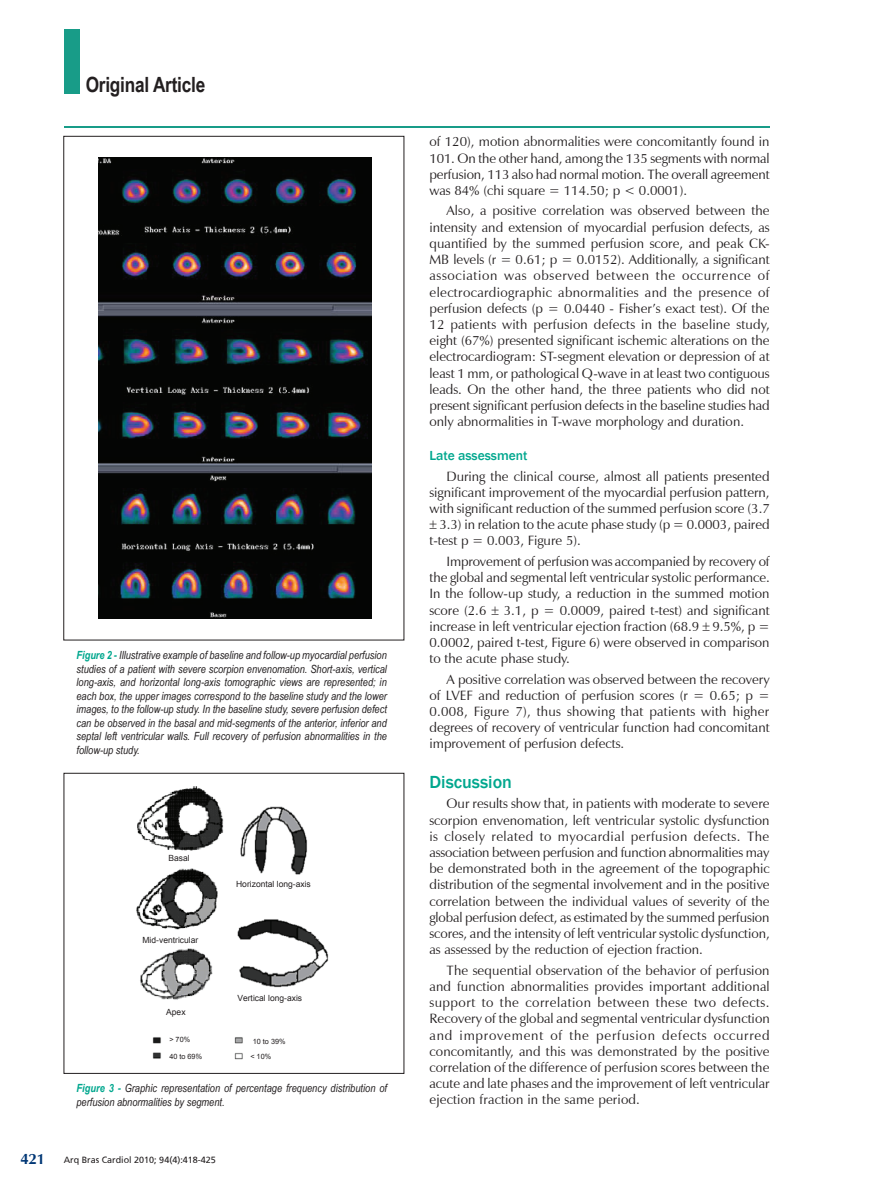
<style>
.page{position:relative;width:893px;height:1191px;background:#fff}
.page>*{position:absolute;margin:0;border:0;box-sizing:border-box;transform-origin:0 0}
.t1{font:700 21px "Arial Narrow";letter-spacing:-.01em;color:#231f20}
.z04_0_sub1{font:500 18px "Franklin Gothic";color:#00a78e}
.z05_0_texto_txt{font:13.5px/16.2px "Zapf Humanist 601 BT";color:#231f20;text-align:justify}
.z04_1_sub2{font:500 13.5px "Franklin Gothic";color:#00a78e}
.z07_4_figura_titulo{font:italic 11.25px/13.5px "Arial Narrow";color:#231f20;text-align:justify}
.t2{font:9px "Frutiger";color:#231f20}
.t3{font:8.55px "Arial";color:#231f20}
.t4{font:7.35px "Arial";color:#231f20}
.s1{font-weight:700;color:#00a78e}
.s2{font-family:"Zapf Humanist 601 BT";font-weight:700;font-size:15px;color:#013775}
</style>
<div class="page">
<hr style="left:64px;top:126px;width:706px;height:2px;background:#189c88">
<div style="left:64px;top:29px;width:16px;height:65px;background:#189c88"></div>
<img style="left:99px;top:158px;width:272px;height:460px">
<img style="left:136px;top:786px;width:193px;height:274px">
<div style="left:159px;top:851px;width:40px;height:15px;background:#fff"></div>
<div style="left:133px;top:934px;width:84px;height:14px;background:#fff"></div>
<div style="left:230px;top:876px;width:93px;height:16px;background:#fff"></div>
<div style="left:226px;top:991px;width:94px;height:16px;background:#fff"></div>
<div style="left:156px;top:1005px;width:42px;height:15px;background:#fff"></div>
<div style="left:164px;top:1035px;width:32px;height:9px;background:#fff"></div>
<div style="left:164px;top:1052px;width:32px;height:9px;background:#fff"></div>
<div style="left:245px;top:1052px;width:32px;height:9px;background:#fff"></div>
<div style="left:247px;top:1037px;width:39px;height:9px;background:#fff"></div>
<h1 class="t1" style="left:86px;top:68px;width:121px">Original Article</h1>
<p class="z07_4_figura_titulo" style="left:77px;top:648px;width:312px"><span class="s1">Figure 2 -</span> Illustrative example of baseline and follow-up myocardial perfusion studies of a patient with severe scorpion envenomation. Short-axis, vertical long-axis, and horizontal long-axis tomographic views are represented; in each box, the upper images correspond to the baseline study and the lower images, to the follow-up study. In the baseline study, severe perfusion defect can be observed in the basal and mid-segments of the anterior, inferior and septal left ventricular walls. Full recovery of perfusion abnormalities in the follow-up study.</p>
<p class="t3" style="left:168px;top:852px;width:23px">Basal</p>
<p class="t3" style="left:143px;top:934px;width:57px">Mid-ventricular</p>
<p class="t3" style="left:236px;top:878px;width:76px">Horizontal long-axis</p>
<p class="t3" style="left:237px;top:992px;width:66px">Vertical long-axis</p>
<p class="t3" style="left:166px;top:1006px;width:21px">Apex</p>
<p class="t4" style="left:169px;top:1034px;width:22px">&gt; 70%</p>
<p class="t4" style="left:169px;top:1051px;width:34px">40 to 69%</p>
<p class="t4" style="left:250px;top:1051px;width:22px">&lt; 10%</p>
<p class="t4" style="left:253px;top:1036px;width:34px">10 to 39%</p>
<p class="z07_4_figura_titulo" style="left:77px;top:1081px;width:312px"><span class="s1">Figure 3 -</span> Graphic representation of percentage frequency distribution of perfusion abnormalities by segment.</p>
<p class="t2" style="left:20px;top:1154px;width:197px"><span class="s2">421</span> Arq Bras Cardiol 2010; 94(4):418-425</p>
<p class="z05_0_texto_txt" style="left:429px;top:134px;width:342px">of 120), motion abnormalities were concomitantly found in 101. On the other hand, among the 135 segments with normal perfusion, 113 also had normal motion. The overall agreement was 84% (chi square = 114.50; p &lt; 0.0001).</p>
<p class="z05_0_texto_txt" style="left:429px;top:203px;width:342px;text-indent:17px">Also, a positive correlation was observed between the intensity and extension of myocardial perfusion defects, as quantified by the summed perfusion score, and peak CK-MB levels (r = 0.61; p = 0.0152). Additionally, a significant association was observed between the occurrence of electrocardiographic abnormalities and the presence of perfusion defects (p = 0.0440 - Fisher’s exact test). Of the 12 patients with perfusion defects in the baseline study, eight (67%) presented significant ischemic alterations on the electrocardiogram: ST-segment elevation or depression of at least 1 mm, or pathological Q-wave in at least two contiguous leads. On the other hand, the three patients who did not present significant perfusion defects in the baseline studies had only abnormalities in T-wave morphology and duration.</p>
<p class="z04_1_sub2" style="left:429px;top:447px;width:100px">Late assessment</p>
<p class="z05_0_texto_txt" style="left:446px;top:468px;width:325px">During the clinical course, almost all patients presented</p>
<p class="z05_0_texto_txt" style="left:429px;top:484px;width:342px">significant improvement of the myocardial perfusion pattern,</p>
<p class="z05_0_texto_txt" style="left:429px;top:500px;width:342px">with significant reduction of the summed perfusion score (3.7</p>
<p class="z05_0_texto_txt" style="left:440px;top:516px;width:332px">3.3) in relation to the acute phase study (p = 0.0003, paired</p>
<p class="z05_0_texto_txt" style="left:429px;top:532px;width:153px">t-test p = 0.003, Figure 5).</p>
<p class="z05_0_texto_txt" style="left:429px;top:553px;width:342px;text-indent:17px">Improvement of perfusion was accompanied by recovery of the global and segmental left ventricular systolic performance.<br>In the follow-up study, a reduction in the summed motion score (2.6</p>
<p class="z05_0_texto_txt" style="left:429px;top:602px;width:342px;text-indent:74px">3.1, p = 0.0009, paired t-test) and significant increase in left ventricular ejection fraction (68.9 9.5%, p = 0.0002, paired t-test, Figure 6) were observed in comparison to the acute phase study.</p>
<p class="z05_0_texto_txt" style="left:429px;top:671px;width:342px;text-indent:17px">A positive correlation was observed between the recovery of LVEF and reduction of perfusion scores (r = 0.65; p = 0.008, Figure 7), thus showing that patients with higher degrees of recovery of ventricular function had concomitant improvement of perfusion defects.</p>
<p class="z04_0_sub1" style="left:429px;top:770px;width:84px">Discussion</p>
<p class="z05_0_texto_txt" style="left:429px;top:795px;width:342px;text-indent:17px">Our results show that, in patients with moderate to severe scorpion envenomation, left ventricular systolic dysfunction is closely related to myocardial perfusion defects. The association between perfusion and function abnormalities may be demonstrated both in the agreement of the topographic distribution of the segmental involvement and in the positive correlation between the individual values of severity of the global perfusion defect, as estimated by the summed perfusion scores, and the intensity of left ventricular systolic dysfunction, as assessed by the reduction of ejection fraction.</p>
<p class="z05_0_texto_txt" style="left:429px;top:962px;width:342px;text-indent:17px">The sequential observation of the behavior of perfusion and function abnormalities provides important additional support to the correlation between these two defects.<br>Recovery of the global and segmental ventricular dysfunction and improvement of the perfusion defects occurred concomitantly, and this was demonstrated by the positive correlation of the difference of perfusion scores between the acute and late phases and the improvement of left ventricular ejection fraction in the same period.</p>
</div>
